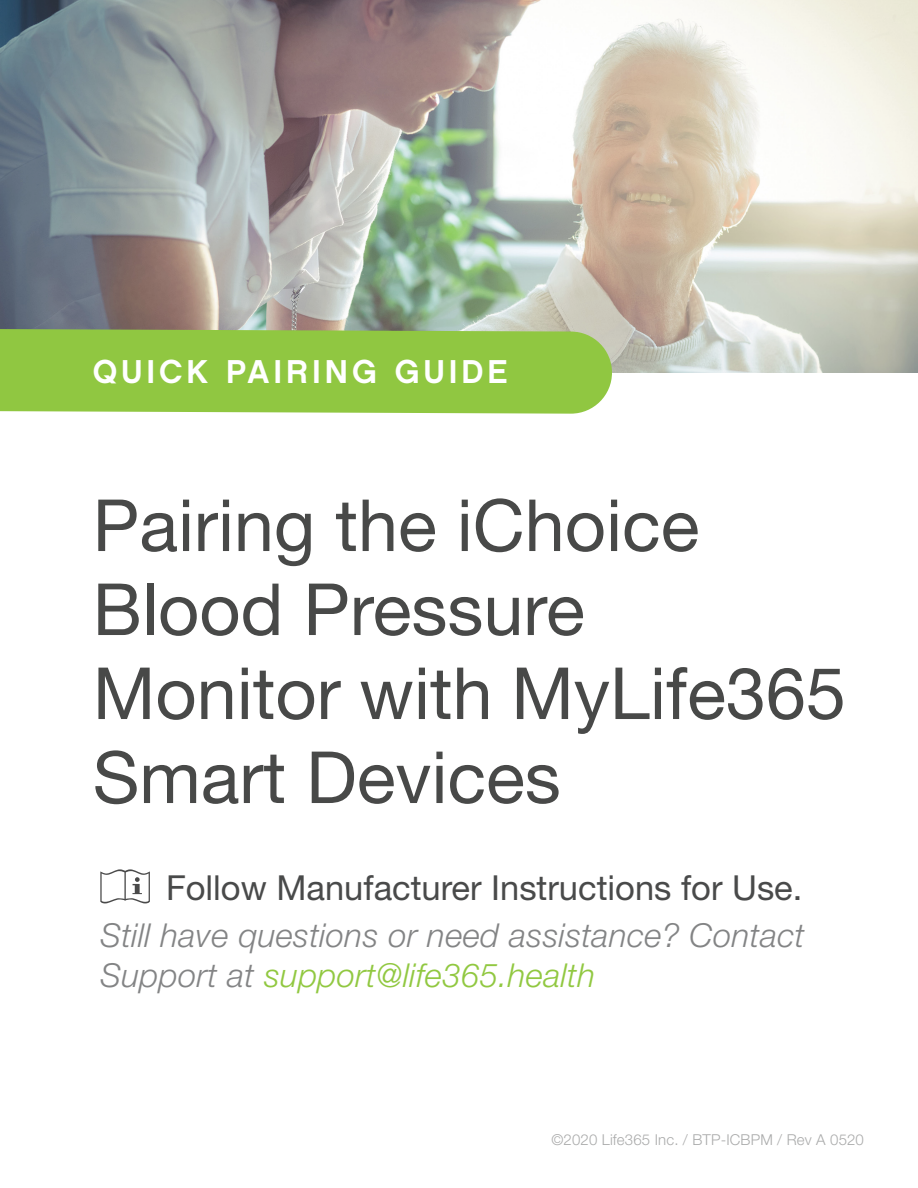
<style>
.page{position:relative;width:918px;height:1188px;background:#fff}
.page>*{position:absolute;margin:0;border:0;box-sizing:border-box;transform-origin:0 0}
.t1{font:72px/84px "Helvetica Neue LT Std";color:#484948}
.t2{font:34.5px "Helvetica Neue LT Std";color:#494a4a}
.t3{font:italic 300 33px/39.6px "Helvetica Neue LT Std";letter-spacing:.01em;color:#838485}
.t4{font:33px "Chalet New York Nineteen Sixty";letter-spacing:.12em;color:#fff}
.t5{font:300 15px "Helvetica Neue LT Std";letter-spacing:.01em;color:#aaabab}
.s1{color:#91c841}
</style>
<div class="page">
<img style="left:0;top:0;width:918px;height:373px">
<div style="left:0;top:329px;width:612px;height:85px;background:#90c741"></div>
<svg style="left:100px;top:869px;width:50px;height:35px"></svg>
<p class="t4" style="left:93px;top:351px;width:416px">QUICK PAIRING GUIDE</p>
<p class="t1" style="left:93px;top:482px;width:755px">Pairing the iChoice<br>Blood Pressure<br>Monitor with MyLife365<br>Smart Devices</p>
<p class="t2" style="left:166px;top:867px;width:638px">Follow Manufacturer Instructions for Use.</p>
<p class="t3" style="left:100px;top:915px;width:706px">Still have questions or need assistance? Contact<br>Support at <span class="s1">support@life365.health</span></p>
<p class="t5" style="left:551px;top:1130px;width:314px">©2020 Life365 Inc. / BTP-ICBPM / Rev A 0520</p>
</div>
